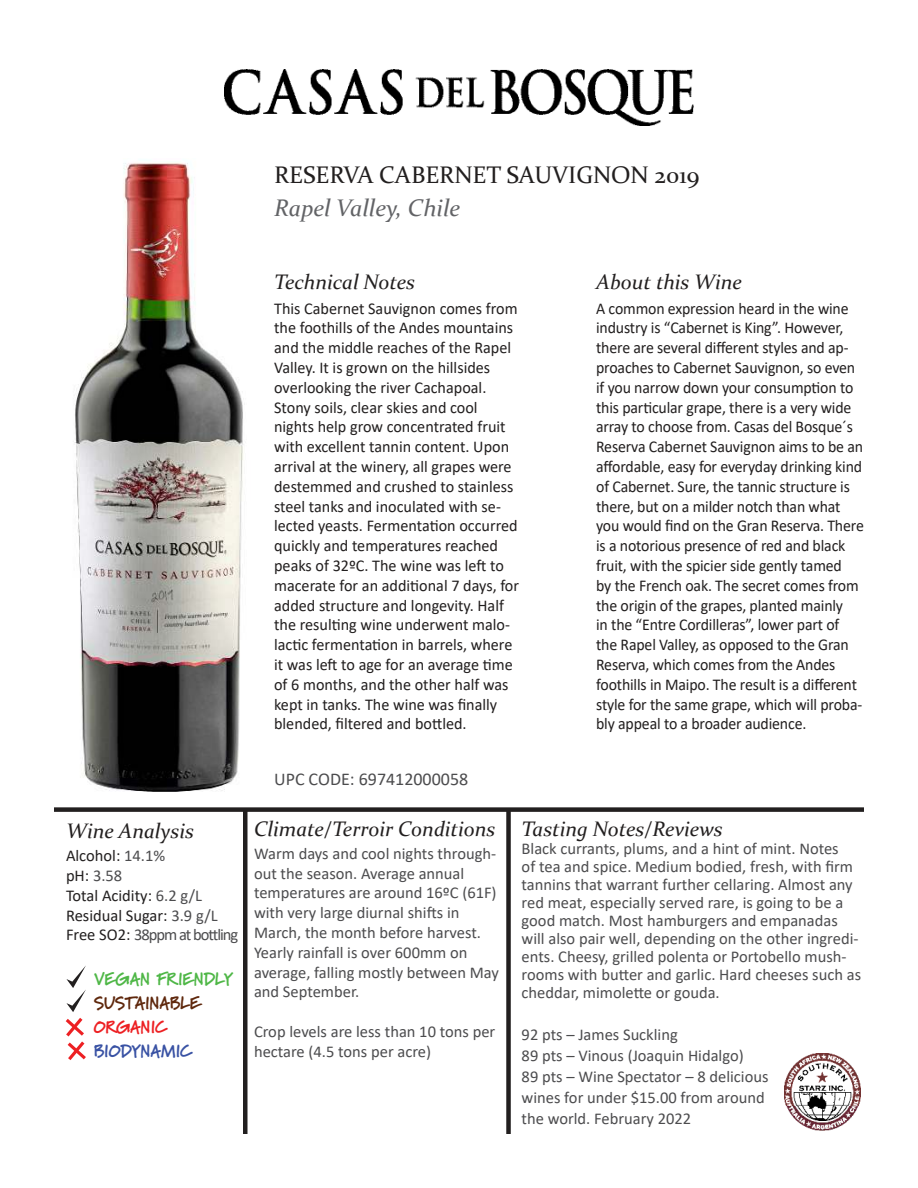
<style>
.page{position:relative;width:918px;height:1188px;background:#fff}
.page>*{position:absolute;margin:0;border:0;box-sizing:border-box;transform-origin:0 0}
.t1{font:24px "Constantia";color:#221f1f}
.t2{font:italic 24px "Constantia";color:#626366}
.t3{font:italic 21px "Constantia";color:#221f1f}
.t4{font:18px "Calibri";color:#4c4c4e}
.t5{font:900 18px "Marydale";color:#4fb747;scale:.92 1}
.t6{font:900 18px "Marydale";letter-spacing:-.01em;color:#5f280d;scale:.92 1}
.t7{font:900 18px "Marydale";color:#3952a4;scale:.92 1}
.t8{font:900 18px "Marydale";color:#ed2023;scale:.92 1}
.t9{font:16.5px/19.8px "Calibri";color:#4c4c4e}
.t10{font:16.5px/19.8px "Calibri";letter-spacing:-.01em;color:#221f1f;scale:.96 1}
.t11{font:16.5px/19.8px "Calibri";letter-spacing:-.01em;color:#221f1f}
.s1{color:#4c4c4e}
</style>
<div class="page">
<img style="left:74px;top:162px;width:171px;height:630px">
<img style="left:224px;top:70px;width:469px;height:56px">
<img style="left:784px;top:1054px;width:76px;height:76px">
<div style="left:54px;top:807px;width:810px;height:5px;background:#221f1f"></div>
<div style="left:243px;top:809px;width:5px;height:325px;background:#221f1f"></div>
<div style="left:506px;top:809px;width:5px;height:325px;background:#221f1f"></div>
<svg style="left:65px;top:966px;width:21px;height:94px"></svg>
<h1 class="t1" style="left:274px;top:167px;width:427px">RESERVA CABERNET SAUVIGNON 2019</h1>
<h1 class="t2" style="left:274px;top:199px;width:188px">Rapel Valley, Chile</h1>
<p class="t3" style="left:274px;top:274px;width:142px">Technical Notes</p>
<p class="t3" style="left:596px;top:274px;width:147px">About this Wine</p>
<p class="t11" style="left:274px;top:299px;width:246px">This Cabernet Sauvignon comes from the foothills of the Andes mountains and the middle reaches of the Rapel Valley. It is grown on the hillsides overlooking the river Cachapoal.<br>Stony soils, clear skies and cool nights help grow concentrated fruit with excellent tannin content. Upon arrival at the winery, all grapes were destemmed and crushed to stainless steel tanks and inoculated with se&shy;lected yeasts. Fermentation occurred quickly and temperatures reached peaks of 32ºC. The wine was left to macerate for an additional 7 days, for added structure and longevity. Half the resulting wine underwent malo&shy;lactic fermentation in barrels, where it was left to age for an average time of 6 months, and the other half was kept in tanks. The wine was finally blended, filtered and bottled.</p>
<p class="t10" style="left:596px;top:299px;width:280px">A common expression heard in the wine industry is “Cabernet is King”. However, there are several different styles and ap&shy;proaches to Cabernet Sauvignon, so even if you narrow down your consumption to this particular grape, there is a very wide array to choose from. Casas del Bosque´s Reserva Cabernet Sauvignon aims to be an affordable, easy for everyday drinking kind of Cabernet. Sure, the tannic structure is there, but on a milder notch than what you would find on the Gran Reserva. There is a notorious presence of red and black fruit, with the spicier side gently tamed<br>by the French oak. The secret comes from the origin of the grapes, planted mainly<br>in the “Entre Cordilleras”, lower part of the Rapel Valley, as opposed to the Gran Reserva, which comes from the Andes foothills in Maipo. The result is a different style for the same grape, which will proba&shy;bly appeal to a broader audience.</p>
<p class="t3" style="left:66px;top:823px;width:130px">Wine Analysis</p>
<p class="t11" style="left:66px;top:847px;width:174px">Alcohol: <span class="s1">14.1%<br></span>pH: <span class="s1">3.58<br></span>Total Acidity: <span class="s1">6.2 g/L<br></span>Residual Sugar: <span class="s1">3.9 g/L<br></span>Free SO2: <span class="s1">38ppm at bottling</span></p>
<p class="t5" style="left:94px;top:968px;width:153px">VEGAN FRIENDLY</p>
<p class="t6" style="left:94px;top:992px;width:118px">SUSTAINABLE</p>
<p class="t8" style="left:94px;top:1016px;width:81px">ORGANIC</p>
<p class="t7" style="left:94px;top:1040px;width:109px">BIODYNAMIC</p>
<p class="t4" style="left:274px;top:772px;width:196px">UPC CODE: 697412000058</p>
<p class="t3" style="left:254px;top:820px;width:243px">Climate/Terroir Conditions</p>
<p class="t9" style="left:254px;top:844px;width:246px">Warm days and cool nights through&shy;out the season. Average annual temperatures are around 16ºC (61F) with very large diurnal shifts in<br>March, the month before harvest.<br>Yearly rainfall is over 600mm on average, falling mostly between May and September.</p>
<p class="t9" style="left:254px;top:1022px;width:243px">Crop levels are less than 10 tons per hectare (4.5 tons per acre)</p>
<p class="t3" style="left:522px;top:820px;width:203px">Tasting Notes/Reviews</p>
<p class="t9" style="left:522px;top:840px;width:341px;line-height:18px">Black currants, plums, and a hint of mint. Notes<br>of tea and spice. Medium bodied, fresh, with firm tannins that warrant further cellaring. Almost any red meat, especially served rare, is going to be a good match. Most hamburgers and empanadas will also pair well, depending on the other ingredi&shy;ents. Cheesy, grilled polenta or Portobello mush&shy;rooms with butter and garlic. Hard cheeses such as cheddar, mimolette or gouda.</p>
<p class="t9" style="left:522px;top:1025px;width:248px;line-height:21px">92 pts – James Suckling<br>89 pts – Vinous (Joaquin Hidalgo)<br>89 pts – Wine Spectator – 8 delicious wines for under $15.00 from around the world. February 2022</p>
</div>
